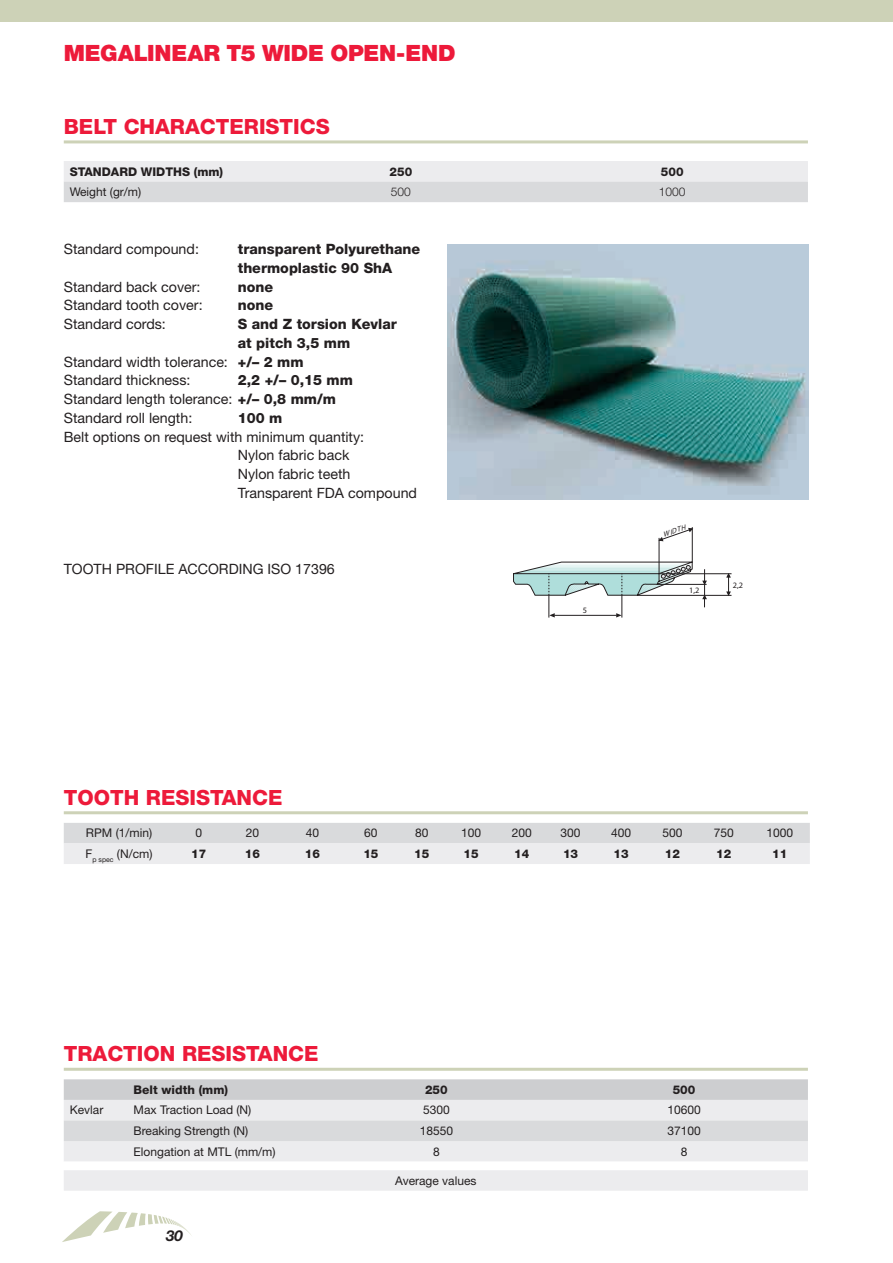
<style>
.page{position:relative;width:893px;height:1263px;background:#fff}
.page>*{position:absolute;margin:0;border:0;box-sizing:border-box;transform-origin:0 0}
.t1{font:900 22.5px "Helvetica Neue LT Std";letter-spacing:-.005em;color:#ed1a3a}
.t2{font:800 21px "Helvetica Neue LT Std";color:#ed1a3a}
.t3{font:italic 700 15px "Helvetica Neue LT Std";color:#231f20}
.t4{font:14.25px/18.8px "Helvetica Neue LT Std";color:#231f20}
.t5{font:800 14.25px/18.8px "Helvetica Neue LT Std";color:#231f20}
.t6{font:12px "Helvetica Neue LT Std";color:#231f20}
.t7{font:800 12px "Helvetica Neue LT Std";color:#231f20}
.t8{font:300 12px "Helvetica Neue LT Std";color:#231f20}
.t9{font:condensed 8.25px "Helvetica";color:#231f20}
.t10{font:italic condensed 7.35px "Helvetica";color:#231f20}
.s1{font-weight:800}
</style>
<div class="page">
<div style="left:0;top:0;width:893px;height:21px;background:#cdd2b7"></div>
<svg style="left:62px;top:1211px;width:129px;height:31px"></svg>
<hr style="left:64px;top:140px;width:744px;height:3px;background:#cdd2b7">
<svg style="left:64px;top:161px;width:744px;height:41px;background:#e2e3e5"></svg>
<hr style="left:64px;top:811px;width:744px;height:3px;background:#cdd2b7">
<hr style="left:64px;top:1068px;width:744px;height:3px;background:#cdd2b7">
<img style="left:447px;top:244px;width:362px;height:255px">
<svg style="left:513px;top:561px;width:180px;height:57px"></svg>
<hr style="left:692px;top:527px;width:1px;height:35px;background:#231f20">
<hr style="left:659px;top:538px;width:1px;height:36px;background:#231f20">
<hr style="left:659px;top:573px;width:72px;height:1px;background:#231f20">
<hr style="left:656px;top:584px;width:51px;height:1px;background:#231f20">
<hr style="left:637px;top:595px;width:94px;height:1px;background:#231f20">
<svg style="left:703px;top:569px;width:3px;height:38px"></svg>
<svg style="left:727px;top:574px;width:3px;height:21px"></svg>
<svg style="left:659px;top:528px;width:33px;height:13px"></svg>
<svg style="left:64px;top:823px;width:746px;height:41px;background:#e2e3e5"></svg>
<div style="left:64px;top:1079px;width:744px;height:21px;background:#cdced0"></div>
<div style="left:64px;top:1100px;width:744px;height:91px;background:#ececee"></div>
<div style="left:64px;top:1120px;width:744px;height:21px;background:#d9dadc"></div>
<svg style="left:64px;top:1161px;width:744px;height:9px"></svg>
<h1 class="t1" style="left:64px;top:39px;width:393px">MEGALINEAR T5 WIDE OPEN-END</h1>
<h2 class="t2" style="left:64px;top:114px;width:268px">BELT CHARACTERISTICS</h2>
<p class="t7" style="left:70px;top:164px;width:155px">STANDARD WIDTHS (mm)</p>
<p class="t7" style="left:390px;top:164px;width:24px">250</p>
<p class="t7" style="left:661px;top:164px;width:24px">500</p>
<p class="t6" style="left:70px;top:185px;width:73px">Weight (gr/m)</p>
<p class="t8" style="left:391px;top:185px;width:22px">500</p>
<p class="t8" style="left:659px;top:185px;width:28px">1000</p>
<p class="t4" style="left:64px;top:240px;width:137px">Standard compound:</p>
<p class="t5" style="left:238px;top:240px;width:184px">transparent Polyurethane thermoplastic 90 ShA</p>
<p class="t4" style="left:64px;top:277px;width:138px">Standard back cover:</p>
<p class="t5" style="left:238px;top:277px;width:37px">none</p>
<p class="t4" style="left:64px;top:296px;width:140px">Standard tooth cover:</p>
<p class="t5" style="left:238px;top:296px;width:37px">none</p>
<p class="t4" style="left:64px;top:315px;width:104px">Standard cords:</p>
<p class="t5" style="left:238px;top:315px;width:161px">S and Z torsion Kevlar</p>
<p class="t5" style="left:238px;top:333px;width:114px">at pitch 3,5 mm</p>
<p class="t4" style="left:64px;top:352px;width:241px">Standard width tolerance: <span class="s1">+/– 2 mm</span></p>
<p class="t4" style="left:64px;top:371px;width:128px">Standard thickness:</p>
<p class="t4" style="left:64px;top:371px;width:291px;text-indent:174px"><span class="s1">2,2 +/– 0,15 mm<br></span>Standard length tolerance: <span class="s1">+/– 0,8 mm/m<br></span>Standard roll length:</p>
<p class="t5" style="left:238px;top:408px;width:46px">100 m</p>
<p class="t4" style="left:238px;top:427px;width:181px;text-indent:-174px">Belt options on request with minimum quantity:<br>Nylon fabric back<br>Nylon fabric teeth<br>Transparent FDA compound</p>
<p class="t4" style="left:64px;top:559px;width:273px">TOOTH PROFILE ACCORDING ISO 17396</p>
<h2 class="t2" style="left:64px;top:785px;width:220px">TOOTH RESISTANCE</h2>
<p class="t9" style="left:583px;top:605px;width:6px">5</p>
<p class="t10" style="left:661px;top:530px;width:25px;rotate:-19deg">WIDTH</p>
<p class="t9" style="left:689px;top:585px;width:12px">1,2</p>
<p class="t9" style="left:733px;top:580px;width:12px">2,2</p>
<p class="t6" style="left:86px;top:826px;width:68px">RPM (1/min)</p>
<p class="t6" style="left:195px;top:826px;width:8px">0</p>
<p class="t6" style="left:246px;top:826px;width:15px">20</p>
<p class="t6" style="left:306px;top:826px;width:15px">40</p>
<p class="t6" style="left:364px;top:826px;width:15px">60</p>
<p class="t6" style="left:415px;top:826px;width:15px">80</p>
<p class="t6" style="left:461px;top:826px;width:22px">100</p>
<p class="t6" style="left:512px;top:826px;width:22px">200</p>
<p class="t6" style="left:561px;top:826px;width:22px">300</p>
<p class="t6" style="left:611px;top:826px;width:22px">400</p>
<p class="t6" style="left:662px;top:826px;width:22px">500</p>
<p class="t6" style="left:714px;top:826px;width:22px">750</p>
<p class="t6" style="left:766px;top:826px;width:28px">1000</p>
<p class="t6" style="left:86px;top:846px;width:68px">F<sub>p</sub> <sub>spec</sub> (N/cm)</p>
<p class="t7" style="left:191px;top:846px;width:17px">17</p>
<p class="t7" style="left:245px;top:846px;width:17px">16</p>
<p class="t7" style="left:305px;top:846px;width:17px">16</p>
<p class="t7" style="left:363px;top:846px;width:17px">15</p>
<p class="t7" style="left:414px;top:846px;width:17px">15</p>
<p class="t7" style="left:463px;top:846px;width:17px">15</p>
<p class="t7" style="left:514px;top:846px;width:17px">14</p>
<p class="t7" style="left:563px;top:846px;width:17px">13</p>
<p class="t7" style="left:613px;top:846px;width:17px">13</p>
<p class="t7" style="left:665px;top:846px;width:17px">12</p>
<p class="t7" style="left:716px;top:846px;width:17px">12</p>
<p class="t7" style="left:772px;top:846px;width:17px">11</p>
<h2 class="t2" style="left:64px;top:1041px;width:256px">TRACTION RESISTANCE</h2>
<p class="t7" style="left:134px;top:1082px;width:96px">Belt width (mm)</p>
<p class="t7" style="left:425px;top:1082px;width:24px">250</p>
<p class="t7" style="left:673px;top:1082px;width:24px">500</p>
<p class="t6" style="left:70px;top:1103px;width:35px">Kevlar</p>
<p class="t6" style="left:134px;top:1103px;width:119px">Max Traction Load (N)</p>
<p class="t6" style="left:423px;top:1103px;width:28px">5300</p>
<p class="t6" style="left:667px;top:1103px;width:35px">10600</p>
<p class="t6" style="left:134px;top:1123px;width:116px">Breaking Strength (N)</p>
<p class="t6" style="left:420px;top:1123px;width:35px">18550</p>
<p class="t6" style="left:667px;top:1123px;width:35px">37100</p>
<p class="t6" style="left:134px;top:1144px;width:144px">Elongation at MTL (mm/m)</p>
<p class="t6" style="left:433px;top:1144px;width:8px">8</p>
<p class="t6" style="left:681px;top:1144px;width:8px">8</p>
<p class="t6" style="left:395px;top:1173px;width:83px">Average values</p>
<p class="t3" style="left:166px;top:1226px;width:18px">30</p>
</div>
